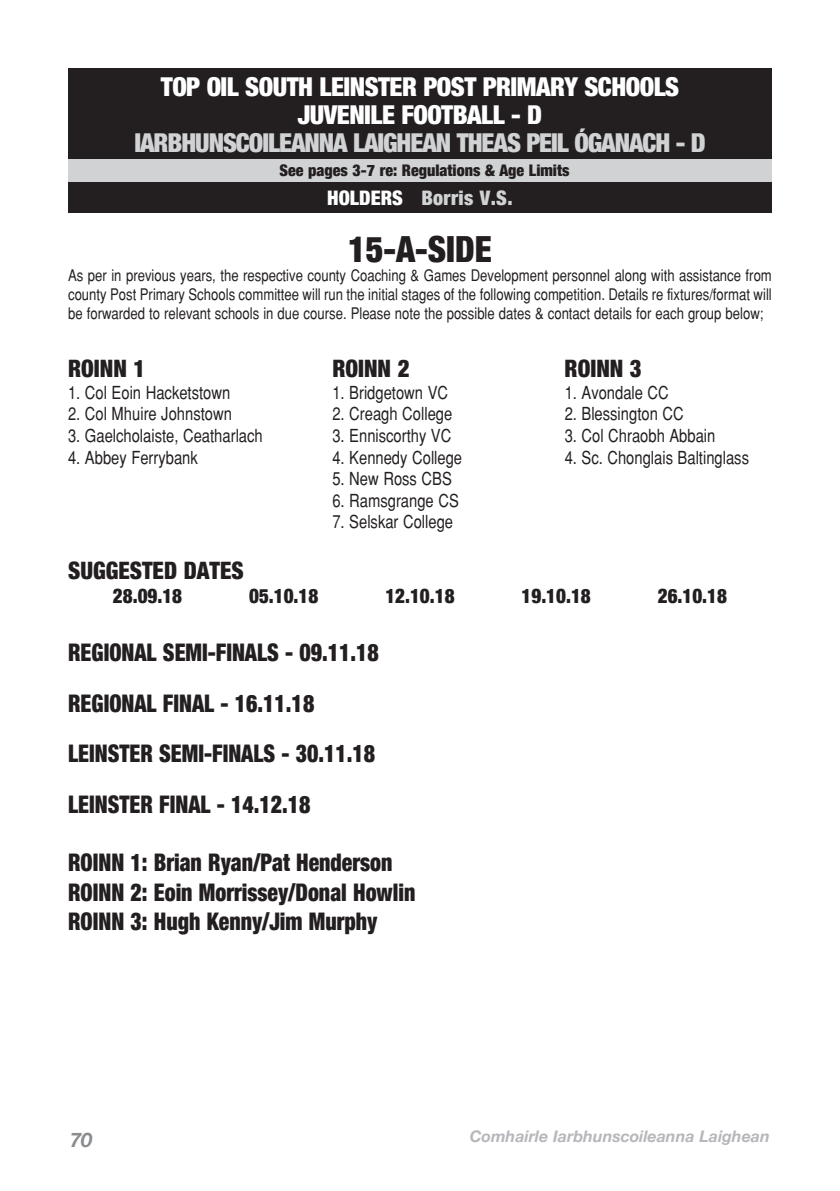
<style>
.page{position:relative;width:840px;height:1191px;background:#fff}
.page>*{position:absolute;margin:0;border:0;box-sizing:border-box;transform-origin:0 0}
.t1{font:900 condensed 36px "Helvetica Neue";color:#231f20;scale:.95 1}
.t2{font:900 condensed 26px/28px "Helvetica Neue";letter-spacing:-.02em;color:#fff;text-align:center}
.t3{font:900 condensed 26px "Helvetica Neue";letter-spacing:-.04em;color:#d1d2d4}
.t4{font:900 condensed 24.2px/50.8px "Helvetica Neue";color:#231f20;scale:.9 1}
.t5{font:900 condensed 24px "Helvetica Neue";color:#231f20;scale:.95 1}
.t6{font:900 condensed 20px "Helvetica Neue";color:#231f20;scale:.95 1}
.t7{font:900 condensed 20px "Helvetica Neue";color:#d1d2d4}
.t8{font:italic 700 20px "Helvetica Neue";color:#8a8c8f}
.t9{font:condensed 18px "Helvetica";color:#231f20}
.t10{font:condensed 16px/19.2px "Helvetica";color:#231f20;text-align:justify}
.t11{font:900 condensed 16px "Helvetica Neue";color:#231f20}
.t12{font:italic 700 16px "Helvetica Neue";color:#b6b7bb}
.s1{color:#fff}
</style>
<div class="page">
<div style="left:68px;top:181px;width:703px;height:32px;background:#231f20"></div>
<div style="left:68px;top:159px;width:703px;height:23px;background:#d1d2d4"></div>
<div style="left:68px;top:68px;width:703px;height:91px;background:#231f20"></div>
<h2 class="t2" style="left:161px;top:72px;width:519px">TOP OIL SOUTH LEINSTER POST PRIMARY SCHOOLS<br>JUVENILE FOOTBALL - D</h2>
<h2 class="t3" style="left:134px;top:127px;width:572px">IARBHUNSCOILEANNA LAIGHEAN THEAS PEIL ÓGANACH - D</h2>
<p class="t11" style="left:279px;top:161px;width:291px">See pages 3-7 re: Regulations &amp; Age Limits</p>
<p class="t7" style="left:327px;top:185px;width:187px"><span class="s1">HOLDERS</span> Borris V.S.</p>
<h1 class="t1" style="left:348px;top:227px;width:153px">15-A-SIDE</h1>
<p class="t10" style="left:68px;top:266px;width:705px">As per in previous years, the respective county Coaching &amp; Games Development personnel along with assistance from county Post Primary Schools committee will run the initial stages of the following competition. Details re fixtures/format will be forwarded to relevant schools in due course. Please note the possible dates &amp; contact details for each group below;</p>
<h3 class="t5" style="left:68px;top:354px;width:83px">ROINN 1</h3>
<h3 class="t5" style="left:332px;top:354px;width:83px">ROINN 2</h3>
<h3 class="t5" style="left:564px;top:354px;width:83px">ROINN 3</h3>
<p class="t9" style="left:68px;top:382px;width:164px">1. Col Eoin Hacketstown</p>
<p class="t9" style="left:332px;top:382px;width:117px">1. Bridgetown VC</p>
<p class="t9" style="left:564px;top:382px;width:106px">1. Avondale CC</p>
<p class="t9" style="left:68px;top:403px;width:165px">2. Col Mhuire Johnstown</p>
<p class="t9" style="left:332px;top:403px;width:121px">2. Creagh College</p>
<p class="t9" style="left:564px;top:403px;width:120px">2. Blessington CC</p>
<p class="t9" style="left:68px;top:425px;width:196px">3. Gaelcholaiste, Ceatharlach</p>
<p class="t9" style="left:332px;top:425px;width:120px">3. Enniscorthy VC</p>
<p class="t9" style="left:564px;top:425px;width:152px">3. Col Chraobh Abbain</p>
<p class="t9" style="left:68px;top:446px;width:131px">4. Abbey Ferrybank</p>
<p class="t9" style="left:332px;top:446px;width:131px">4. Kennedy College</p>
<p class="t9" style="left:564px;top:446px;width:186px">4. Sc. Chonglais Baltinglass</p>
<p class="t9" style="left:332px;top:468px;width:121px">5. New Ross CBS</p>
<p class="t9" style="left:332px;top:490px;width:128px">6. Ramsgrange CS</p>
<p class="t9" style="left:332px;top:511px;width:122px">7. Selskar College</p>
<h3 class="t5" style="left:68px;top:555px;width:186px">SUGGESTED DATES</h3>
<p class="t6" style="left:113px;top:583px;width:74px">28.09.18</p>
<p class="t6" style="left:249px;top:583px;width:74px">05.10.18</p>
<p class="t6" style="left:385px;top:583px;width:74px">12.10.18</p>
<p class="t6" style="left:521px;top:583px;width:74px">19.10.18</p>
<p class="t6" style="left:657px;top:583px;width:74px">26.10.18</p>
<h3 class="t4" style="left:68px;top:626px;width:347px">REGIONAL SEMI-FINALS - 09.11.18<br>REGIONAL FINAL - 16.11.18<br>LEINSTER SEMI-FINALS - 30.11.18<br>LEINSTER FINAL - 14.12.18</h3>
<h3 class="t4" style="left:68px;top:848px;width:387px;line-height:29px">ROINN 1: Brian Ryan/Pat Henderson<br>ROINN 2: Eoin Morrissey/Donal Howlin<br>ROINN 3: Hugh Kenny/Jim Murphy</h3>
<p class="t8" style="left:70px;top:1127px;width:24px">70</p>
<p class="t12" style="left:469px;top:1126px;width:301px">Comhairle Iarbhunscoileanna Laighean</p>
</div>
